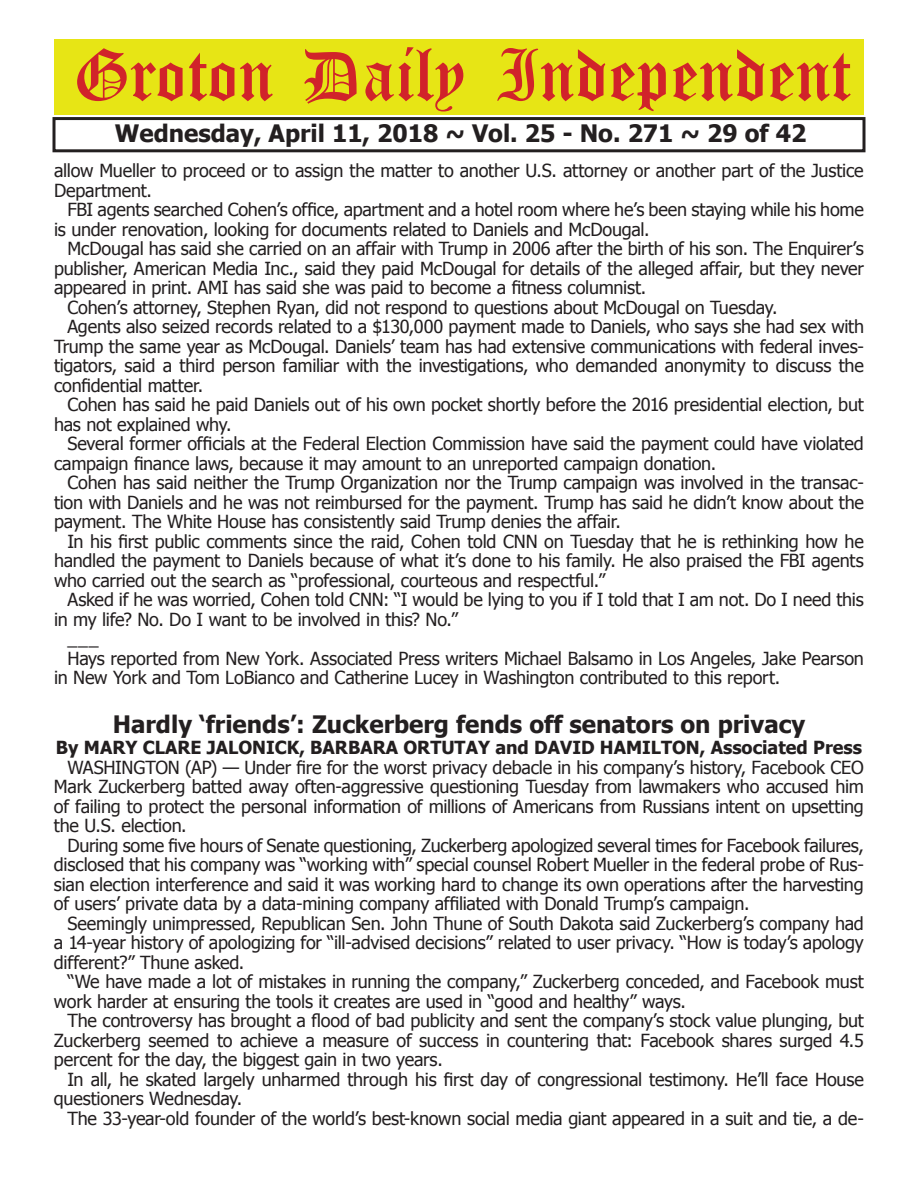
<style>
.page{position:relative;width:918px;height:1188px;background:#fff}
.page>*{position:absolute;margin:0;border:0;box-sizing:border-box;transform-origin:0 0}
.t1{font:54px "Old English Five";color:#d1232a}
.t2{font:700 24px "Tahoma";color:#231f20}
.t3{font:18px/19.5px "Tahoma";letter-spacing:-.01em;color:#231f20}
.t4{font:700 18px "Tahoma";color:#231f20}
</style>
<div class="page">
<div style="left:52px;top:117px;width:814px;height:35px;border:3px solid #231f20"></div>
<div style="left:54px;top:40px;width:810px;height:75px;background:#e7e515"></div>
<h1 class="t1" style="left:73px;top:50px;width:779px">Groton Daily Independent</h1>
<h2 class="t2" style="left:115px;top:116px;width:693px">Wednesday, April 11, 2018 ~ Vol. 25 - No. 271 ~ 29 of 42</h2>
<p class="t3" style="left:54px;top:160px;width:811px">allow Mueller to proceed or to assign the matter to another U.S. attorney or another part of the Justice<br>Department.</p>
<p class="t3" style="left:54px;top:199px;width:811px;text-indent:14px">FBI agents searched Cohen’s office, apartment and a hotel room where he’s been staying while his home is under renovation, looking for documents related to Daniels and McDougal.</p>
<p class="t3" style="left:68px;top:238px;width:798px">McDougal has said she carried on an affair with Trump in 2006 after the birth of his son. The Enquirer’s</p>
<p class="t3" style="left:54px;top:258px;width:811px">publisher, American Media Inc., said they paid McDougal for details of the alleged affair, but they never</p>
<p class="t3" style="left:54px;top:277px;width:594px">appeared in print. AMI has said she was paid to become a fitness columnist.</p>
<p class="t3" style="left:68px;top:297px;width:712px">Cohen’s attorney, Stephen Ryan, did not respond to questions about McDougal on Tuesday.</p>
<p class="t3" style="left:68px;top:316px;width:798px">Agents also seized records related to a $130,000 payment made to Daniels, who says she had sex with</p>
<p class="t3" style="left:54px;top:336px;width:812px">Trump the same year as McDougal. Daniels’ team has had extensive communications with federal inves-</p>
<p class="t3" style="left:54px;top:355px;width:811px">tigators, said a third person familiar with the investigations, who demanded anonymity to discuss the</p>
<p class="t3" style="left:54px;top:375px;width:151px">confidential matter.</p>
<p class="t3" style="left:68px;top:394px;width:798px">Cohen has said he paid Daniels out of his own pocket shortly before the 2016 presidential election, but</p>
<p class="t3" style="left:54px;top:414px;width:179px">has not explained why.</p>
<p class="t3" style="left:68px;top:433px;width:798px">Several former officials at the Federal Election Commission have said the payment could have violated</p>
<p class="t3" style="left:54px;top:453px;width:664px">campaign finance laws, because it may amount to an unreported campaign donation.</p>
<p class="t3" style="left:68px;top:472px;width:798px">Cohen has said neither the Trump Organization nor the Trump campaign was involved in the transac-</p>
<p class="t3" style="left:54px;top:492px;width:811px">tion with Daniels and he was not reimbursed for the payment. Trump has said he didn’t know about the</p>
<p class="t3" style="left:54px;top:511px;width:568px">payment. The White House has consistently said Trump denies the affair.</p>
<p class="t3" style="left:68px;top:531px;width:798px">In his first public comments since the raid, Cohen told CNN on Tuesday that he is rethinking how he</p>
<p class="t3" style="left:54px;top:550px;width:811px">handled the payment to Daniels because of what it’s done to his family. He also praised the FBI agents</p>
<p class="t3" style="left:54px;top:570px;width:553px">who carried out the search as “professional, courteous and respectful.”</p>
<p class="t3" style="left:68px;top:589px;width:798px">Asked if he was worried, Cohen told CNN: “I would be lying to you if I told that I am not. Do I need this</p>
<p class="t3" style="left:54px;top:609px;width:405px">in my life? No. Do I want to be involved in this? No.”</p>
<p class="t3" style="left:68px;top:628px;width:33px">___</p>
<p class="t3" style="left:68px;top:648px;width:798px">Hays reported from New York. Associated Press writers Michael Balsamo in Los Angeles, Jake Pearson</p>
<p class="t3" style="left:54px;top:667px;width:728px">in New York and Tom LoBianco and Catherine Lucey in Washington contributed to this report.</p>
<h2 class="t2" style="left:113px;top:707px;width:694px">Hardly ‘friends’: Zuckerberg fends off senators on privacy</h2>
<p class="t4" style="left:56px;top:735px;width:808px">By MARY CLARE JALONICK, BARBARA ORTUTAY and DAVID HAMILTON, Associated Press</p>
<p class="t3" style="left:54px;top:757px;width:811px;text-align:justify;text-indent:14px">WASHINGTON (AP) — Under fire for the worst privacy debacle in his company’s history, Facebook CEO Mark Zuckerberg batted away often-aggressive questioning Tuesday from lawmakers who accused him of failing to protect the personal information of millions of Americans from Russians intent on upsetting the U.S. election.</p>
<p class="t3" style="left:54px;top:835px;width:811px;text-align:justify;text-indent:14px">During some five hours of Senate questioning, Zuckerberg apologized several times for Facebook failures, disclosed that his company was “working with” special counsel Robert Mueller in the federal probe of Rus&shy;sian election interference and said it was working hard to change its own operations after the harvesting of users’ private data by a data-mining company affiliated with Donald Trump’s campaign.</p>
<p class="t3" style="left:54px;top:913px;width:811px;text-align:justify;text-indent:14px">Seemingly unimpressed, Republican Sen. John Thune of South Dakota said Zuckerberg’s company had a 14-year history of apologizing for “ill-advised decisions” related to user privacy. “How is today’s apology different?” Thune asked.</p>
<p class="t3" style="left:54px;top:971px;width:811px;text-indent:14px">“We have made a lot of mistakes in running the company,” Zuckerberg conceded, and Facebook must work harder at ensuring the tools it creates are used in “good and healthy” ways.</p>
<p class="t3" style="left:54px;top:1010px;width:811px;text-align:justify;text-indent:14px">The controversy has brought a flood of bad publicity and sent the company’s stock value plunging, but Zuckerberg seemed to achieve a measure of success in countering that: Facebook shares surged 4.5 percent for the day, the biggest gain in two years.</p>
<p class="t3" style="left:54px;top:1069px;width:811px;text-indent:14px">In all, he skated largely unharmed through his first day of congressional testimony. He’ll face House questioners Wednesday.</p>
<p class="t3" style="left:67px;top:1108px;width:798px">The 33-year-old founder of the world’s best-known social media giant appeared in a suit and tie, a de-</p>
</div>
